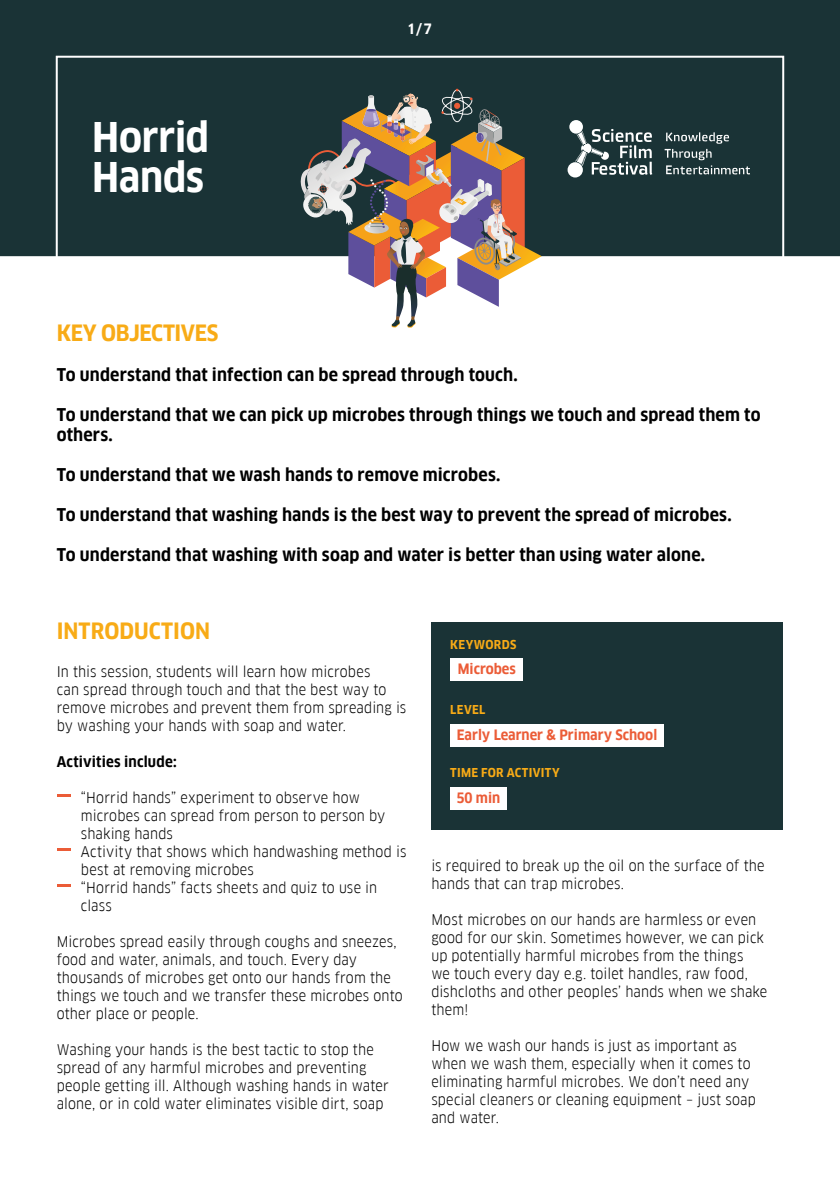
<style>
.page{position:relative;width:840px;height:1191px;background:#fff}
.page>*{position:absolute;margin:0;border:0;box-sizing:border-box;transform-origin:0 0}
.t1{font:700 40px/40px "Goethe FF Clan";letter-spacing:-.01em;color:#fff}
.t2{font:700 22px "Goethe FF Clan";letter-spacing:-.005em;color:#f8ab16}
.t3{font:700 17.2px/20px "Goethe FF Clan";letter-spacing:.01em;color:#000}
.t4{font:14.4px/18px "Goethe FF Clan";letter-spacing:.01em;color:#000}
.t5{font:700 14.4px "Goethe FF Clan";letter-spacing:.01em;color:#000}
.t6{font:700 14px "Goethe FF Clan";color:#eb5c37}
.t7{font:700 14px "Goethe FF Clan";color:#fff}
.t8{font:700 12px "Goethe FF Clan";letter-spacing:.025em;color:#f8ab16}
</style>
<div class="page">
<div style="left:0;top:0;width:839px;height:256px;background:#1a3336"></div>
<svg style="left:300px;top:89px;width:241px;height:239px"></svg>
<div style="left:431px;top:622px;width:351px;height:207px;background:#1a3336"></div>
<div style="left:450px;top:786px;width:56px;height:23px;background:#fff"></div>
<div style="left:450px;top:724px;width:213px;height:22px;background:#fff"></div>
<div style="left:450px;top:658px;width:73px;height:23px;background:#fff"></div>
<svg style="left:57px;top:794px;width:13px;height:3px"></svg>
<svg style="left:57px;top:848px;width:13px;height:3px"></svg>
<svg style="left:57px;top:884px;width:13px;height:3px"></svg>
<svg style="left:567px;top:120px;width:182px;height:57px;background:#44595b"></svg>
<div style="left:56px;top:56px;width:727px;height:208px;border:2px solid #fff"></div>
<h1 class="t1" style="left:92px;top:118px;width:118px">Horrid<br>Hands</h1>
<p class="t7" style="left:408px;top:21px;width:25px">1/7</p>
<h2 class="t2" style="left:57px;top:320px;width:163px">KEY OBJECTIVES</h2>
<p class="t3" style="left:57px;top:365px;width:462px">To understand that infection can be spread through touch.</p>
<p class="t3" style="left:57px;top:405px;width:705px">To understand that we can pick up microbes through things we touch and spread them to others.</p>
<p class="t3" style="left:57px;top:465px;width:445px">To understand that we wash hands to remove microbes.</p>
<p class="t3" style="left:57px;top:505px;width:676px">To understand that washing hands is the best way to prevent the spread of microbes.</p>
<p class="t3" style="left:57px;top:545px;width:649px">To understand that washing with soap and water is better than using water alone.</p>
<h2 class="t2" style="left:57px;top:618px;width:155px">INTRODUCTION</h2>
<p class="t8" style="left:450px;top:637px;width:67px">KEYWORDS</p>
<p class="t4" style="left:57px;top:662px;width:315px">In this session, students will learn how microbes</p>
<p class="t6" style="left:457px;top:660px;width:59px">Microbes</p>
<p class="t4" style="left:57px;top:680px;width:351px">can spread through touch and that the best way to remove microbes and prevent them from spreading is by washing your hands with soap and water.</p>
<p class="t5" style="left:57px;top:753px;width:121px">Activities include:</p>
<p class="t4" style="left:81px;top:788px;width:327px">“Horrid hands” experiment to observe how microbes can spread from person to person by shaking hands<br>Activity that shows which handwashing method is best at removing microbes<br>“Horrid hands” facts sheets and quiz to use in class</p>
<p class="t4" style="left:57px;top:932px;width:347px">Microbes spread easily through coughs and sneezes, food and water, animals, and touch. Every day thousands of microbes get onto our hands from the things we touch and we transfer these microbes onto other place or people.</p>
<p class="t4" style="left:57px;top:1040px;width:333px">Washing your hands is the best tactic to stop the spread of any harmful microbes and preventing people getting ill. Although washing hands in water alone, or in cold water eliminates visible dirt, soap</p>
<p class="t8" style="left:450px;top:703px;width:36px">LEVEL</p>
<p class="t6" style="left:456px;top:726px;width:202px">Early Learner &amp; Primary School</p>
<p class="t8" style="left:450px;top:766px;width:111px">TIME FOR ACTIVITY</p>
<p class="t6" style="left:456px;top:789px;width:45px">50 min</p>
<p class="t4" style="left:431px;top:856px;width:334px">is required to break up the oil on the surface of the hands that can trap microbes.</p>
<p class="t4" style="left:431px;top:910px;width:337px">Most microbes on our hands are harmless or even good for our skin. Sometimes however, we can pick up potentially harmful microbes from the things<br>we touch every day e.g. toilet handles, raw food, dishcloths and other peoples’ hands when we shake them!</p>
<p class="t4" style="left:431px;top:1036px;width:326px">How we wash our hands is just as important as when we wash them, especially when it comes to eliminating harmful microbes. We don’t need any special cleaners or cleaning equipment – just soap and water.</p>
</div>
